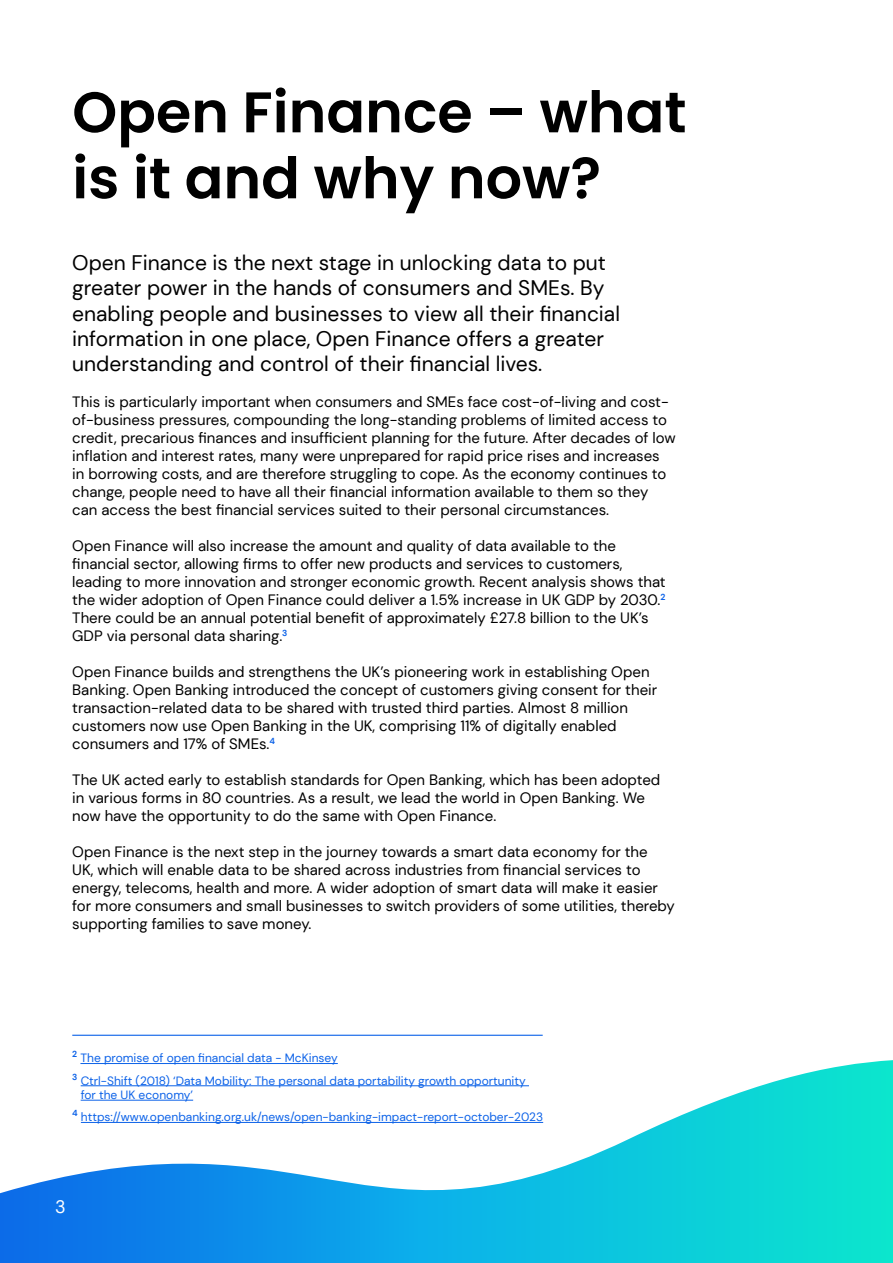
<style>
.page{position:relative;width:893px;height:1263px;background:#fff}
.page>*{position:absolute;margin:0;border:0;box-sizing:border-box;transform-origin:0 0}
.t1{font:600 57.15px/66px "Poppins";color:#000}
.t2{font:21px/25.2px "DM Sans";color:#000}
.t3{font:18px "DM Sans";color:#fff}
.t4{font:15px/18px "DM Sans";color:#000}
.t5{font:12px/22.2px "DM Sans";color:#0c62e8}
</style>
<div class="page">
<hr style="left:72px;top:1035px;width:471px;height:1px;background:#0c62e8">
<svg style="left:0;top:1060px;width:893px;height:203px"></svg>
<h1 class="t1" style="left:72px;top:80px;width:616px">Open Finance – what is it and why now?</h1>
<p class="t2" style="left:72px;top:250px;width:549px">Open Finance is the next stage in unlocking data to put greater power in the hands of consumers and SMEs. By enabling people and businesses to view all their financial information in one place, Open Finance offers a greater understanding and control of their financial lives.</p>
<p class="t4" style="left:72px;top:393px;width:605px">This is particularly important when consumers and SMEs face cost-of-living and cost&shy;of-business pressures, compounding the long-standing problems of limited access to credit, precarious finances and insufficient planning for the future. After decades of low inflation and interest rates, many were unprepared for rapid price rises and increases<br>in borrowing costs, and are therefore struggling to cope. As the economy continues to change, people need to have all their financial information available to them so they can access the best financial services suited to their personal circumstances.</p>
<p class="t4" style="left:72px;top:537px;width:595px">Open Finance will also increase the amount and quality of data available to the financial sector, allowing firms to offer new products and services to customers, leading to more innovation and stronger economic growth. Recent analysis shows that the wider adoption of Open Finance could deliver a 1.5% increase in UK GDP by 2030.<sup>2<br></sup>There could be an annual potential benefit of approximately £27.8 billion to the UK’s GDP via personal data sharing.<sup>3</sup></p>
<p class="t4" style="left:72px;top:663px;width:586px">Open Finance builds and strengthens the UK’s pioneering work in establishing Open Banking. Open Banking introduced the concept of customers giving consent for their transaction-related data to be shared with trusted third parties. Almost 8 million customers now use Open Banking in the UK, comprising 11% of digitally enabled consumers and 17% of SMEs.<sup>4</sup></p>
<p class="t4" style="left:72px;top:771px;width:589px">The UK acted early to establish standards for Open Banking, which has been adopted in various forms in 80 countries. As a result, we lead the world in Open Banking. We now have the opportunity to do the same with Open Finance.</p>
<p class="t4" style="left:72px;top:843px;width:604px">Open Finance is the next step in the journey towards a smart data economy for the<br>UK, which will enable data to be shared across industries from financial services to energy, telecoms, health and more. A wider adoption of smart data will make it easier for more consumers and small businesses to switch providers of some utilities, thereby supporting families to save money.</p>
<p class="t5" style="left:72px;top:1047px;width:455px"><sup>2</sup> The promise of open financial data - McKinsey<br><sup>3</sup> Ctrl-Shift (2018) ‘Data Mobility: The personal data portability growth opportunity</p>
<p class="t5" style="left:72px;top:1084px;width:472px;text-indent:8px">for the UK economy’<br><sup>4</sup> https://www.openbanking.org.uk/news/open-banking-impact-report-october-2023</p>
<p class="t3" style="left:55px;top:1195px;width:12px">3</p>
</div>
